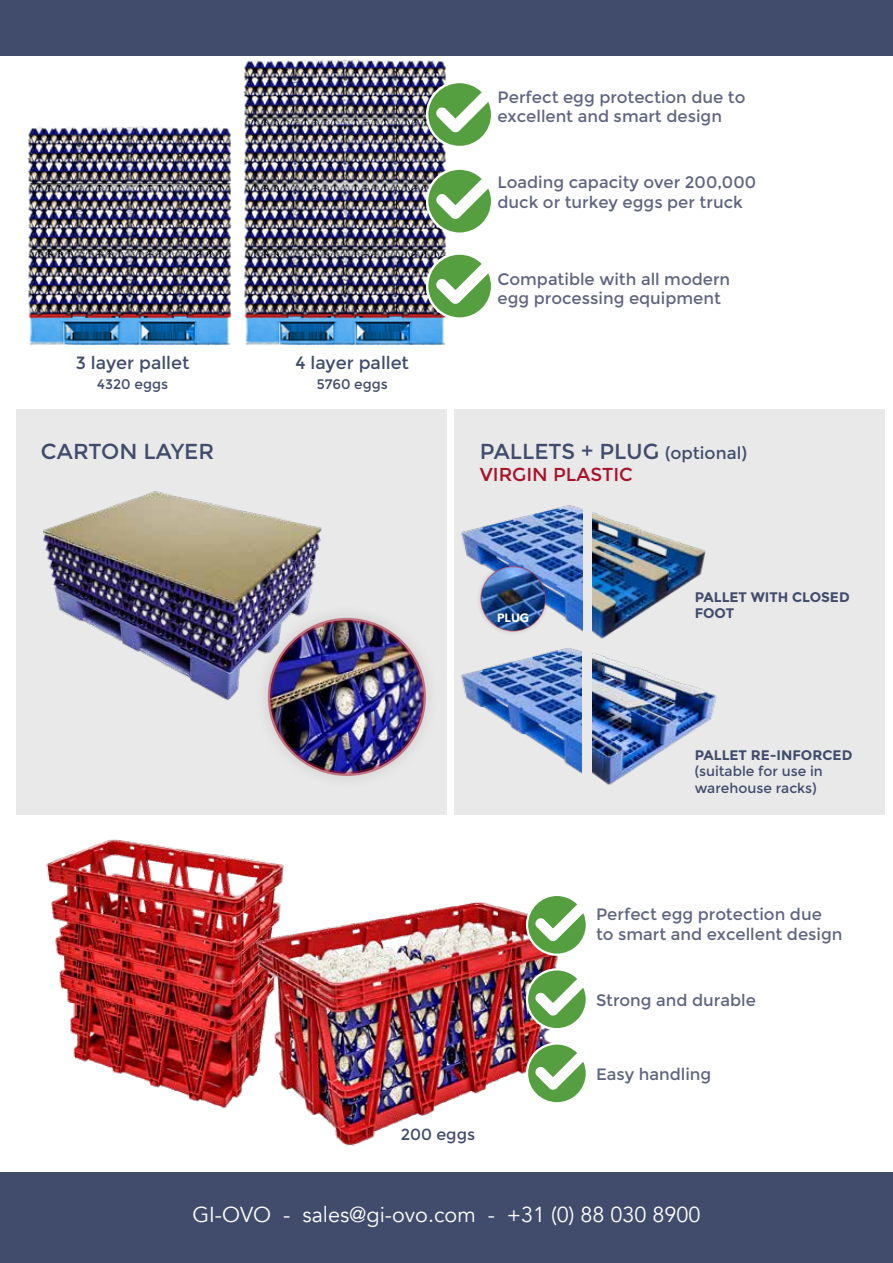
<style>
.page{position:relative;width:893px;height:1263px;background:#fff}
.page>*{position:absolute;margin:0;border:0;box-sizing:border-box;transform-origin:0 0}
.t1{font:21.6px "Avenir";color:#fff}
.t2{font:21.6px "Montserrat";color:#414c6c}
.t3{font:18.75px "Montserrat";color:#a9132a}
.t4{font:17.7px "Montserrat";color:#414c6c}
.t5{font:16.5px/19.8px "Montserrat";color:#5f6581}
.t6{font:15.9px "Montserrat";color:#414c6c}
.t7{font:13.8px/16.6px "Montserrat";color:#414c6c}
.t8{font:700 13.8px/16.6px "Montserrat";color:#414c6c}
.t9{font:900 12px "Avenir";color:#fff}
.s1{font-size:16.95px}
</style>
<div class="page">
<div style="left:16px;top:409px;width:431px;height:406px;background:#e9e9e9"></div>
<div style="left:454px;top:409px;width:430px;height:406px;background:#e9e9e9"></div>
<div style="left:0;top:0;width:893px;height:55px;background:#414c6c"></div>
<div style="left:0;top:1172px;width:893px;height:91px;background:#414c6c"></div>
<img style="left:46px;top:839px;width:238px;height:270px">
<img style="left:240px;top:867px;width:318px;height:279px">
<img style="left:28px;top:198px;width:204px;height:148px">
<img style="left:27px;top:126px;width:204px;height:72px">
<img style="left:244px;top:132px;width:202px;height:214px">
<img style="left:243px;top:59px;width:203px;height:73px">
<svg style="left:527px;top:895px;width:60px;height:60px"></svg>
<div style="left:526px;top:894px;width:62px;height:62px;border:2px solid #fff;border-radius:50%"></div>
<svg style="left:535px;top:903px;width:51px;height:38px"></svg>
<svg style="left:527px;top:969px;width:60px;height:60px"></svg>
<div style="left:526px;top:968px;width:62px;height:62px;border:2px solid #fff;border-radius:50%"></div>
<svg style="left:535px;top:977px;width:51px;height:39px"></svg>
<svg style="left:527px;top:1043px;width:60px;height:60px"></svg>
<div style="left:526px;top:1042px;width:62px;height:62px;border:2px solid #fff;border-radius:50%"></div>
<svg style="left:535px;top:1052px;width:51px;height:38px"></svg>
<img style="left:592px;top:653px;width:125px;height:132px">
<img style="left:461px;top:648px;width:121px;height:126px">
<img style="left:461px;top:505px;width:121px;height:126px">
<img style="left:593px;top:512px;width:113px;height:127px">
<div style="left:476px;top:562px;width:74px;height:74px;background:#000;opacity:.14"></div>
<img style="left:481px;top:567px;width:64px;height:64px;border-radius:32px">
<div style="left:480px;top:566px;width:66px;height:65px;border:1px solid #a9132a;border-radius:50%"></div>
<img style="left:43px;top:491px;width:279px;height:210px">
<div style="left:251px;top:601px;width:191px;height:191px;background:#000;opacity:.14"></div>
<img style="left:270px;top:620px;width:154px;height:154px;border-radius:77px">
<div style="left:268px;top:618px;width:158px;height:158px;border:4px solid #a9132a;border-radius:50%"></div>
<svg style="left:427px;top:82px;width:65px;height:65px"></svg>
<div style="left:426px;top:81px;width:67px;height:67px;border:2px solid #fff;border-radius:50%"></div>
<svg style="left:436px;top:91px;width:55px;height:41px"></svg>
<svg style="left:427px;top:169px;width:65px;height:65px"></svg>
<div style="left:426px;top:167px;width:67px;height:68px;border:2px solid #fff;border-radius:50%"></div>
<svg style="left:436px;top:178px;width:55px;height:41px"></svg>
<svg style="left:427px;top:254px;width:65px;height:65px"></svg>
<div style="left:426px;top:252px;width:67px;height:68px;border:2px solid #fff;border-radius:50%"></div>
<svg style="left:436px;top:262px;width:55px;height:42px"></svg>
<p class="t5" style="left:498px;top:87px;width:249px">Perfect egg protection due to excellent and smart design</p>
<p class="t5" style="left:498px;top:173px;width:260px">Loading capacity over 200,000 duck or turkey eggs per truck</p>
<p class="t4" style="left:76px;top:352px;width:115px">3 layer pallet</p>
<p class="t7" style="left:97px;top:375px;width:72px">4320 eggs</p>
<p class="t4" style="left:295px;top:352px;width:115px">4 layer pallet</p>
<p class="t7" style="left:317px;top:375px;width:73px">5760 eggs</p>
<p class="t5" style="left:498px;top:269px;width:234px">Compatible with all modern egg processing equipment</p>
<h1 class="t2" style="left:41px;top:439px;width:175px">CARTON LAYER</h1>
<h1 class="t2" style="left:480px;top:439px;width:269px">PALLETS + PLUG <span class="s1">(optional)</span></h1>
<p class="t3" style="left:480px;top:464px;width:155px">VIRGIN PLASTIC</p>
<p class="t9" style="left:497px;top:607px;width:34px">PLUG</p>
<p class="t6" style="left:401px;top:1125px;width:76px">200 eggs</p>
<p class="t8" style="left:695px;top:588px;width:157px">PALLET WITH CLOSED<br>FOOT</p>
<p class="t8" style="left:695px;top:746px;width:159px">PALLET RE-INFORCED</p>
<p class="t7" style="left:695px;top:763px;width:130px">(suitable for use in warehouse racks)</p>
<p class="t5" style="left:596px;top:905px;width:248px">Perfect egg protection due to smart and excellent design</p>
<p class="t5" style="left:596px;top:990px;width:161px">Strong and durable</p>
<p class="t5" style="left:596px;top:1064px;width:117px">Easy handling</p>
<h1 class="t1" style="left:192px;top:1201px;width:510px">GI-OVO - sales@gi-ovo.com - +31 (0) 88 030 8900</h1>
</div>
